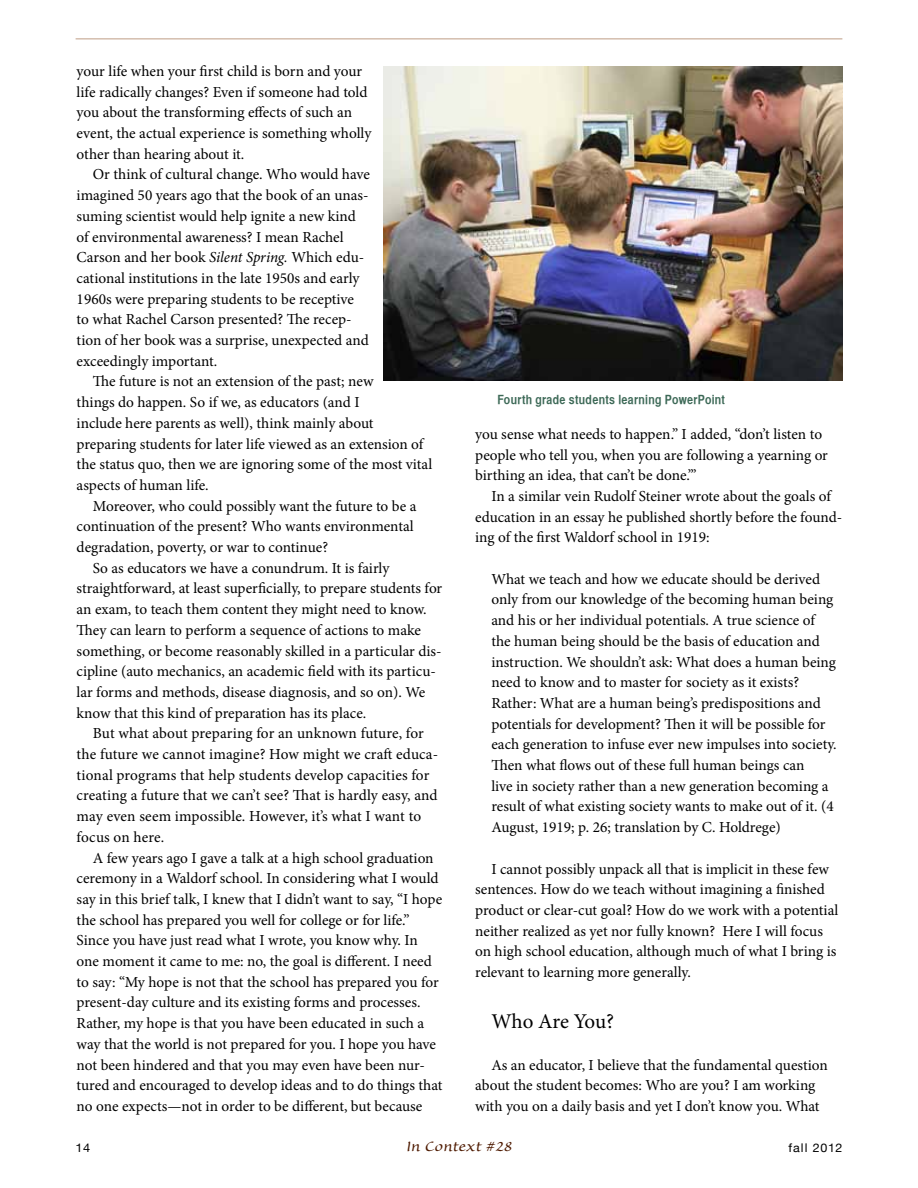
<style>
.page{position:relative;width:918px;height:1188px;background:#fff}
.page>*{position:absolute;margin:0;border:0;box-sizing:border-box;transform-origin:0 0}
.t1{font:21px "Minion Pro";letter-spacing:-.01em;color:#000}
.t2{font:18px "Sanvito";color:#4e1a00;scale:1.05 1}
.t3{font:15.3px/20.7px "Minion Pro";color:#000}
.t4{font:12.75px "Helvetica CY Bold";letter-spacing:.02em;color:#3d6957}
.t5{font:12px "Helvetica Neue";letter-spacing:.07em;color:#000;scale:1.04 1}
.t6{font:12px "Helvetica Neue";letter-spacing:.07em;color:#000;scale:1.07 1}
.s1{font-style:italic}
</style>
<div class="page">
<hr style="left:76px;top:39px;width:766px;height:1px;background:#be9d84">
<img style="left:384px;top:66px;width:458px;height:315px">
<p class="t3" style="left:77px;top:61px;width:296px">your life when your first child is born and your life radically changes? Even if someone had told you about the transforming effects of such an event, the actual experience is something wholly other than hearing about it.</p>
<p class="t3" style="left:77px;top:164px;width:295px;text-indent:16px">Or think of cultural change. Who would have imagined 50 years ago that the book of an unas&shy;suming scientist would help ignite a new kind of environmental awareness? I mean Rachel Carson and her book <span class="s1">Silent Spring.</span> Which edu&shy;cational institutions in the late 1950s and early 1960s were preparing students to be receptive to what Rachel Carson presented? The recep&shy;tion of her book was a surprise, unexpected and exceedingly important.</p>
<p class="t3" style="left:77px;top:371px;width:357px;text-indent:16px">The future is not an extension of the past; new<br>things do happen. So if we, as educators (and I<br>include here parents as well), think mainly about preparing students for later life viewed as an extension of the status quo, then we are ignoring some of the most vital aspects of human life.</p>
<p class="t3" style="left:93px;top:495px;width:325px">Moreover, who could possibly want the future to be a</p>
<p class="t3" style="left:77px;top:516px;width:339px">continuation of the present? Who wants environmental</p>
<p class="t3" style="left:77px;top:537px;width:253px">degradation, poverty, or war to continue?</p>
<p class="t3" style="left:93px;top:558px;width:298px">So as educators we have a conundrum. It is fairly</p>
<p class="t3" style="left:77px;top:578px;width:367px">straightforward, at least superficially, to prepare students for</p>
<p class="t3" style="left:77px;top:599px;width:351px">an exam, to teach them content they might need to know.</p>
<p class="t3" style="left:77px;top:620px;width:346px">They can learn to perform a sequence of actions to make</p>
<p class="t3" style="left:77px;top:640px;width:366px">something, or become reasonably skilled in a particular dis-</p>
<p class="t3" style="left:77px;top:661px;width:361px">cipline (auto mechanics, an academic field with its particu-</p>
<p class="t3" style="left:77px;top:682px;width:350px">lar forms and methods, disease diagnosis, and so on). We</p>
<p class="t3" style="left:77px;top:702px;width:291px">know that this kind of preparation has its place.</p>
<p class="t3" style="left:93px;top:723px;width:333px">But what about preparing for an unknown future, for</p>
<p class="t3" style="left:77px;top:744px;width:363px">the future we cannot imagine? How might we craft educa-</p>
<p class="t3" style="left:77px;top:765px;width:354px">tional programs that help students develop capacities for</p>
<p class="t3" style="left:77px;top:785px;width:363px">creating a future that we can’t see? That is hardly easy, and</p>
<p class="t3" style="left:77px;top:806px;width:346px">may even seem impossible. However, it’s what I want to</p>
<p class="t3" style="left:77px;top:827px;width:89px">focus on here.</p>
<p class="t3" style="left:93px;top:847px;width:342px">A few years ago I gave a talk at a high school graduation</p>
<p class="t3" style="left:77px;top:868px;width:364px">ceremony in a Waldorf school. In considering what I would</p>
<p class="t3" style="left:77px;top:889px;width:367px">say in this brief talk, I knew that I didn’t want to say, “I hope</p>
<p class="t3" style="left:77px;top:909px;width:335px">the school has prepared you well for college or for life.”</p>
<p class="t3" style="left:77px;top:930px;width:343px">Since you have just read what I wrote, you know why. In</p>
<p class="t3" style="left:77px;top:951px;width:357px">one moment it came to me: no, the goal is different. I need</p>
<p class="t3" style="left:77px;top:972px;width:364px">to say: “My hope is not that the school has prepared you for</p>
<p class="t3" style="left:77px;top:992px;width:345px">present-day culture and its existing forms and processes.</p>
<p class="t3" style="left:77px;top:1013px;width:349px">Rather, my hope is that you have been educated in such a</p>
<p class="t3" style="left:77px;top:1034px;width:361px">way that the world is not prepared for you. I hope you have</p>
<p class="t3" style="left:77px;top:1054px;width:350px">not been hindered and that you may even have been nur-</p>
<p class="t3" style="left:77px;top:1075px;width:367px">tured and encouraged to develop ideas and to do things that</p>
<p class="t3" style="left:77px;top:1096px;width:347px">no one expects—not in order to be different, but because</p>
<p class="t4" style="left:497px;top:391px;width:229px">Fourth grade students learning PowerPoint</p>
<p class="t3" style="left:475px;top:424px;width:354px">you sense what needs to happen.” I added, “don’t listen to people who tell you, when you are following a yearning or birthing an idea, that can’t be done.’”</p>
<p class="t3" style="left:475px;top:486px;width:369px;text-indent:16px">In a similar vein Rudolf Steiner wrote about the goals of education in an essay he published shortly before the found&shy;ing of the first Waldorf school in 1919:</p>
<p class="t3" style="left:491px;top:569px;width:347px">What we teach and how we educate should be derived only from our knowledge of the becoming human being and his or her individual potentials. A true science of the human being should be the basis of education and instruction. We shouldn’t ask: What does a human being need to know and to master for society as it exists?<br>Rather: What are a human being’s predispositions and potentials for development? Then it will be possible for each generation to infuse ever new impulses into society.<br>Then what flows out of these full human beings can<br>live in society rather than a new generation becoming a result of what existing society wants to make out of it. (4<br>August, 1919; p. 26; translation by C. Holdrege)</p>
<p class="t3" style="left:475px;top:858px;width:365px;text-indent:16px">I cannot possibly unpack all that is implicit in these few sentences. How do we teach without imagining a finished product or clear-cut goal? How do we work with a potential neither realized as yet nor fully known? Here I will focus on high school education, although much of what I bring is relevant to learning more generally.</p>
<h1 class="t1" style="left:491px;top:1007px;width:124px">Who Are You?</h1>
<p class="t3" style="left:475px;top:1055px;width:354px;text-indent:16px">As an educator, I believe that the fundamental question about the student becomes: Who are you? I am working with you on a daily basis and yet I don’t know you. What</p>
<p class="t6" style="left:76px;top:1137px;width:15px">14</p>
<p class="t2" style="left:406px;top:1138px;width:104px">In Context #28</p>
<p class="t5" style="left:788px;top:1137px;width:53px">fall 2012</p>
</div>
